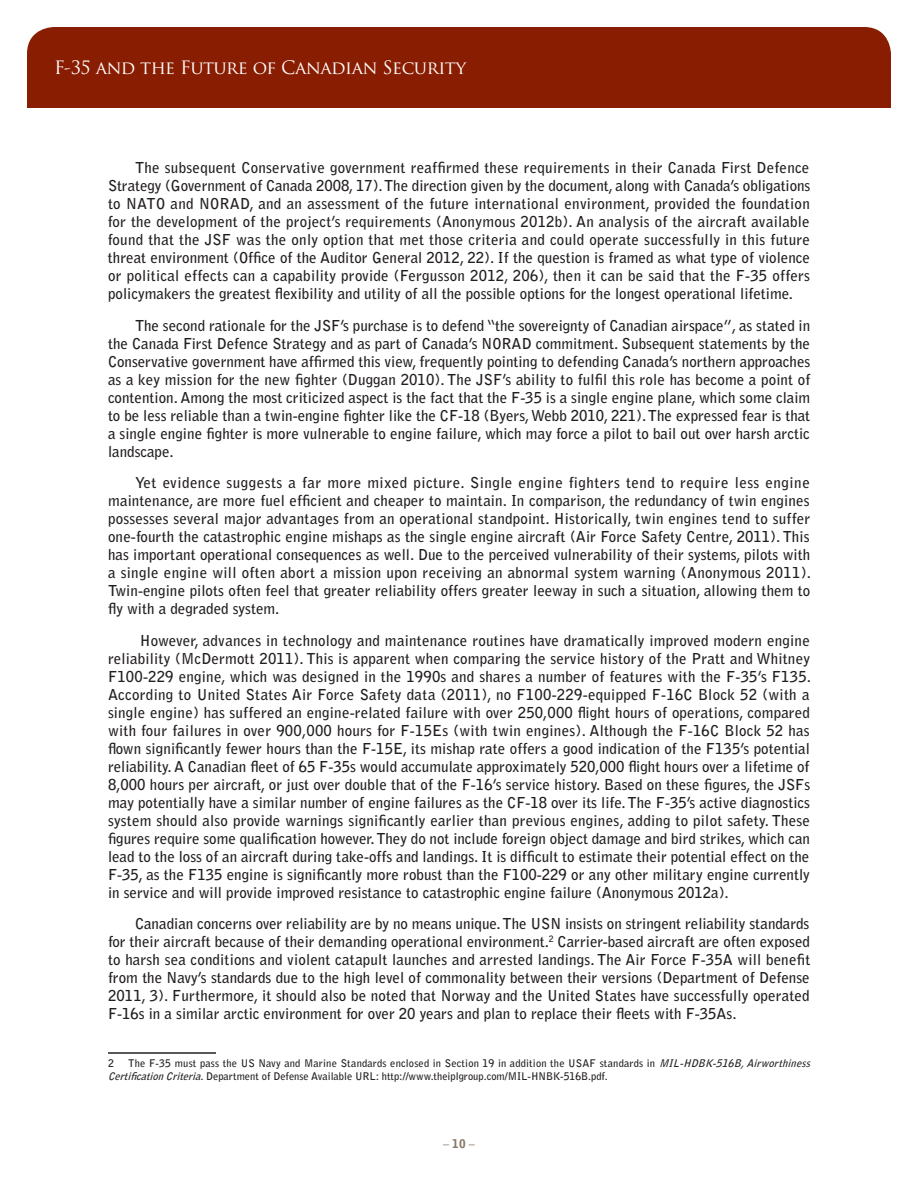
<style>
.page{position:relative;width:918px;height:1188px;background:#fff}
.page>*{position:absolute;margin:0;border:0;box-sizing:border-box;transform-origin:0 0}
.t1{font:18px "Trajan Pro";letter-spacing:-.025em;color:#fff}
.t2{font:700 15px/18px "Bell Gothic Std";color:#231f20;text-align:justify}
.t3{font:700 12px "Bell Gothic Std";color:#8a7966}
.t4{font:700 10.5px/13.5px "Bell Gothic Std";letter-spacing:.015em;color:#231f20}
.s1{font-style:italic}
.s2{font-weight:900}
</style>
<div class="page">
<div style="left:27px;top:27px;width:864px;height:81px;background:#891d02"></div>
<hr style="left:108px;top:1052px;width:108px;height:2px;background:#231f20">
<p class="t1" style="left:54px;top:56px;width:414px">F-35 and the Future of Canadian Security</p>
<p class="t2" style="left:108px;top:159px;width:704px;text-indent:27px">The subsequent Conservative government reaffirmed these requirements in their Canada First Defence Strategy (Government of Canada 2008, 17). The direction given by the document, along with Canada’s obligations to NATO and NORAD, and an assessment of the future international environment, provided the foundation for the development of the project’s requirements (Anonymous 2012b). An analysis of the aircraft available found that the JSF was the only option that met those criteria and could operate successfully in this future threat environment (Office of the Auditor General 2012, 22). If the question is framed as what type of violence or political effects can a capability provide (Fergusson 2012, 206), then it can be said that the F-35 offers policymakers the greatest flexibility and utility of all the possible options for the longest operational lifetime.</p>
<p class="t2" style="left:108px;top:316px;width:704px;text-indent:27px">The second rationale for the JSF’s purchase is to defend “the sovereignty of Canadian airspace”, as stated in the Canada First Defence Strategy and as part of Canada’s NORAD commitment. Subsequent statements by the Conservative government have affirmed this view, frequently pointing to defending Canada’s northern approaches as a key mission for the new fighter (Duggan 2010). The JSF’s ability to fulfil this role has become a point of contention. Among the most criticized aspect is the fact that the F-35 is a single engine plane, which some claim to be less reliable than a twin-engine fighter like the CF-18 (Byers, Webb 2010, 221). The expressed fear is that a single engine fighter is more vulnerable to engine failure, which may force a pilot to bail out over harsh arctic landscape.</p>
<p class="t2" style="left:108px;top:474px;width:704px;text-indent:27px">Yet evidence suggests a far more mixed picture. Single engine fighters tend to require less engine maintenance, are more fuel efficient and cheaper to maintain. In comparison, the redundancy of twin engines possesses several major advantages from an operational standpoint. Historically, twin engines tend to suffer one-fourth the catastrophic engine mishaps as the single engine aircraft (Air Force Safety Centre, 2011). This has important operational consequences as well. Due to the perceived vulnerability of their systems, pilots with a single engine will often abort a mission upon receiving an abnormal system warning (Anonymous 2011).<br>Twin-engine pilots often feel that greater reliability offers greater leeway in such a situation, allowing them to fly with a degraded system.</p>
<p class="t2" style="left:108px;top:631px;width:705px;text-indent:32px">However, advances in technology and maintenance routines have dramatically improved modern engine reliability (McDermott 2011). This is apparent when comparing the service history of the Pratt and Whitney F100-229 engine, which was designed in the 1990s and shares a number of features with the F-35’s F135.<br>According to United States Air Force Safety data (2011), no F100-229-equipped F-16C Block 52 (with a single engine) has suffered an engine-related failure with over 250,000 flight hours of operations, compared with four failures in over 900,000 hours for F-15Es (with twin engines). Although the F-16C Block 52 has flown significantly fewer hours than the F-15E, its mishap rate offers a good indication of the F135’s potential reliability. A Canadian fleet of 65 F-35s would accumulate approximately 520,000 flight hours over a lifetime of 8,000 hours per aircraft, or just over double that of the F-16’s service history. Based on these figures, the JSFs may potentially have a similar number of engine failures as the CF-18 over its life. The F-35’s active diagnostics system should also provide warnings significantly earlier than previous engines, adding to pilot safety. These figures require some qualification however. They do not include foreign object damage and bird strikes, which can lead to the loss of an aircraft during take-offs and landings. It is difficult to estimate their potential effect on the F-35, as the F135 engine is significantly more robust than the F100-229 or any other military engine currently in service and will provide improved resistance to catastrophic engine failure (Anonymous 2012a).</p>
<p class="t2" style="left:108px;top:915px;width:704px;text-indent:27px">Canadian concerns over reliability are by no means unique. The USN insists on stringent reliability standards for their aircraft because of their demanding operational environment.<sup>2</sup> Carrier-based aircraft are often exposed to harsh sea conditions and violent catapult launches and arrested landings. The Air Force F-35A will benefit from the Navy’s standards due to the high level of commonality between their versions (Department of Defense 2011, 3). Furthermore, it should also be noted that Norway and the United States have successfully operated F-16s in a similar arctic environment for over 20 years and plan to replace their fleets with F-35As.</p>
<p class="t4" style="left:108px;top:1056px;width:7px">2</p>
<p class="t4" style="left:108px;top:1056px;width:707px;text-indent:20px">The F-35 must pass the US Navy and Marine Standards enclosed in Section 19 in addition the USAF standards in <span class="s1">MIL-HDBK-516B,Airworthiness<br>CertificationCriteria.</span>Department of Defense Available URL: http://www.theiplgroup.com/MIL-HNBK-516B.pdf.</p>
<p class="t3" style="left:443px;top:1136px;width:33px">– <span class="s2">10</span> –</p>
</div>
